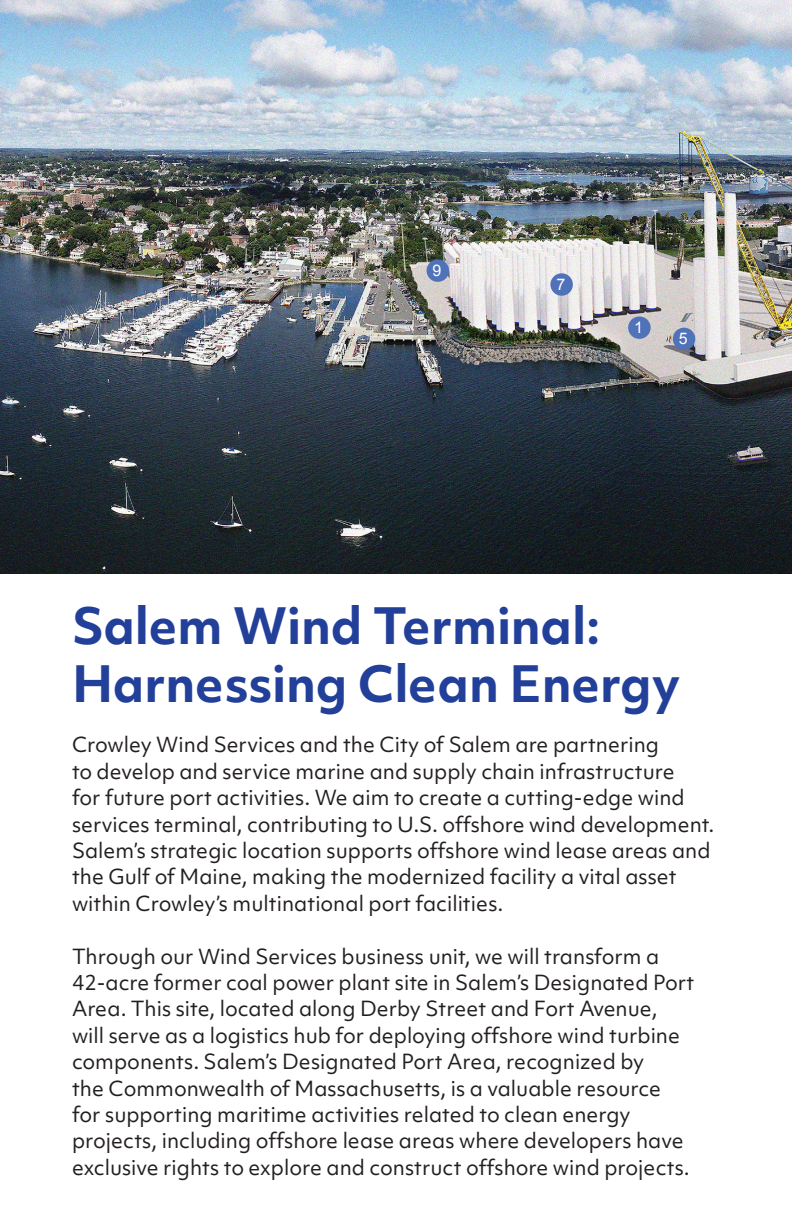
<style>
.page{position:relative;width:792px;height:1224px;background:#fff}
.page>*{position:absolute;margin:0;border:0;box-sizing:border-box;transform-origin:0 0}
.t1{font:700 48px/57.6px "Objektiv Mk 1";color:#223f99}
.t2{font:20px/26.4px "Objektiv Mk 1";color:#231f20}
.t3{font:16px "Arial";color:#fff}
</style>
<div class="page">
<img style="left:0;top:0;width:792px;height:573px">
<div style="left:628px;top:316px;width:23px;height:23px;background:#4f72b8;border-radius:50%"></div>
<div style="left:673px;top:328px;width:22px;height:22px;background:#4f72b8;border-radius:50%"></div>
<div style="left:550px;top:273px;width:23px;height:23px;background:#4f72b8;border-radius:50%"></div>
<div style="left:427px;top:259px;width:22px;height:23px;background:#4f72b8;border-radius:50%"></div>
<p class="t3" style="left:433px;top:260px;width:10px">9</p>
<p class="t3" style="left:557px;top:274px;width:10px">7</p>
<p class="t3" style="left:634px;top:317px;width:10px">1</p>
<p class="t3" style="left:679px;top:328px;width:10px">5</p>
<p class="t1" style="left:72px;top:597px;width:610px">Salem Wind Terminal:<br>Harnessing Clean Energy</p>
<p class="t2" style="left:72px;top:732px;width:644px">Crowley Wind Services and the City of Salem are partnering<br>to develop and service marine and supply chain infrastructure<br>for future port activities. We aim to create a cutting-edge wind services terminal, contributing to U.S. offshore wind development.<br>Salem’s strategic location supports offshore wind lease areas and the Gulf of Maine, making the modernized facility a vital asset within Crowley’s multinational port facilities.</p>
<p class="t2" style="left:72px;top:943px;width:624px">Through our Wind Services business unit, we will transform a 42-acre former coal power plant site in Salem’s Designated Port Area. This site, located along Derby Street and Fort Avenue, will serve as a logistics hub for deploying offshore wind turbine components. Salem’s Designated Port Area, recognized by<br>the Commonwealth of Massachusetts, is a valuable resource for supporting maritime activities related to clean energy projects, including offshore lease areas where developers have exclusive rights to explore and construct offshore wind projects.</p>
</div>
